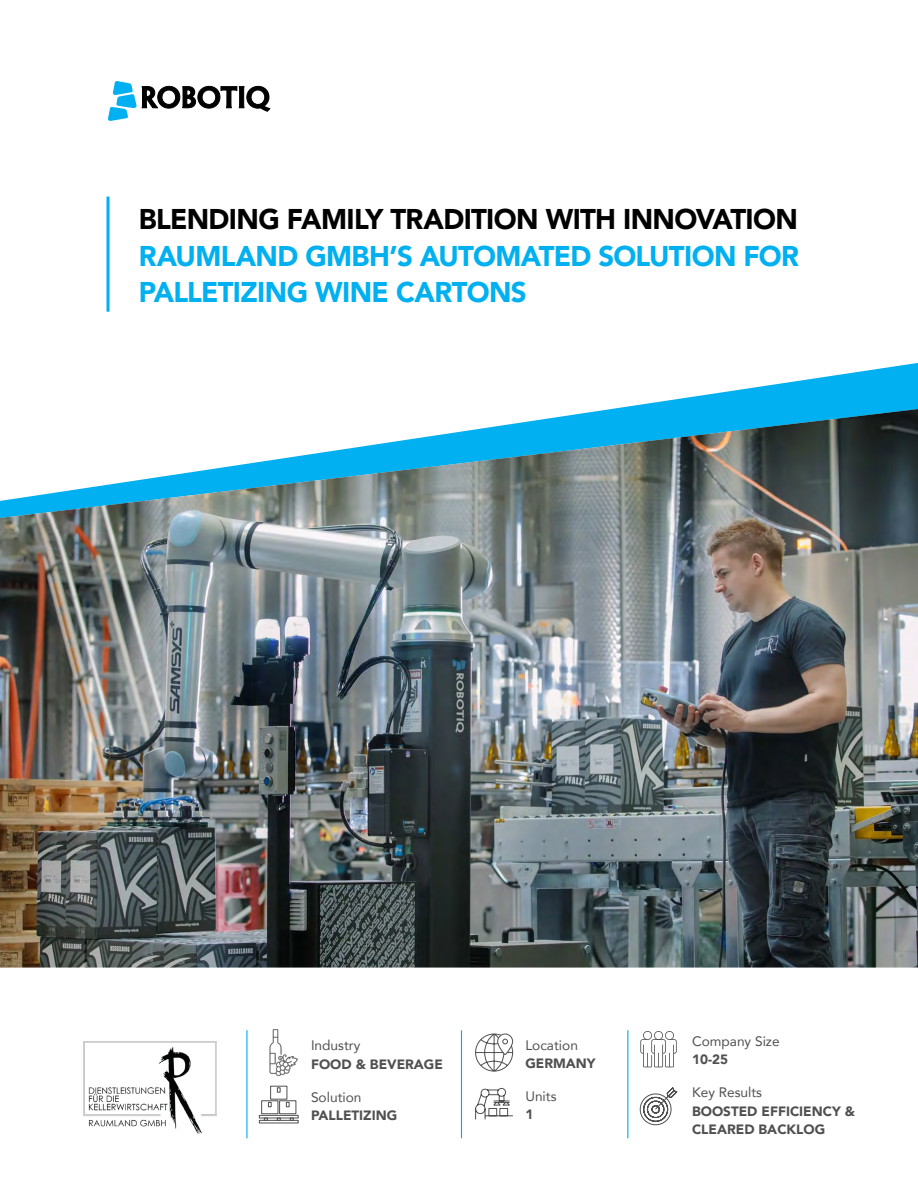
<style>
.page{position:relative;width:918px;height:1188px;background:#fff}
.page>*{position:absolute;margin:0;border:0;box-sizing:border-box;transform-origin:0 0}
.t1{font:900 28.5px/36.8px "Avenir";letter-spacing:-.025em;color:#00b0f0}
.t2{font:900 28.5px "Avenir";letter-spacing:-.025em;color:#000}
.t3{font:13.65px "Avenir";color:#505050}
.t4{font:900 13.5px/18.3px "Avenir";color:#505050}
</style>
<div class="page">
<svg style="left:612px;top:363px;width:306px;height:46px"></svg>
<img style="left:0;top:409px;width:918px;height:559px">
<svg style="left:108px;top:81px;width:162px;height:40px"></svg>
<svg style="left:106px;top:197px;width:4px;height:115px"></svg>
<hr style="left:627px;top:1030px;width:1px;height:108px;background:#00b0f0">
<svg style="left:640px;top:1031px;width:37px;height:36px"></svg>
<svg style="left:639px;top:1087px;width:39px;height:39px"></svg>
<hr style="left:461px;top:1030px;width:1px;height:108px;background:#00b0f0">
<svg style="left:475px;top:1088px;width:38px;height:32px"></svg>
<svg style="left:475px;top:1033px;width:38px;height:39px"></svg>
<div style="left:259px;top:1115px;width:40px;height:3px;border:1px solid #505050"></div>
<svg style="left:261px;top:1085px;width:36px;height:36px"></svg>
<hr style="left:246px;top:1030px;width:2px;height:108px;background:#00b0f0">
<img style="left:84px;top:1041px;width:132px;height:93px">
<img style="left:270px;top:1029px;width:28px;height:48px">
<h1 class="t2" style="left:139px;top:195px;width:661px">BLENDING FAMILY TRADITION WITH INNOVATION</h1>
<h1 class="t1" style="left:139px;top:237px;width:662px">RAUMLAND GMBH’S AUTOMATED SOLUTION FOR<br>PALLETIZING WINE CARTONS</h1>
<p class="t3" style="left:311px;top:1035px;width:51px">Industry</p>
<p class="t4" style="left:311px;top:1054px;width:133px">FOOD &amp; BEVERAGE</p>
<p class="t3" style="left:311px;top:1086px;width:52px">Solution</p>
<p class="t4" style="left:311px;top:1106px;width:88px">PALLETIZING</p>
<p class="t3" style="left:525px;top:1034px;width:54px">Location</p>
<p class="t4" style="left:525px;top:1054px;width:72px">GERMANY</p>
<p class="t3" style="left:525px;top:1085px;width:33px">Units</p>
<p class="t4" style="left:525px;top:1105px;width:9px">1</p>
<p class="t3" style="left:692px;top:1030px;width:89px">Company Size</p>
<p class="t4" style="left:692px;top:1050px;width:37px">10-25</p>
<p class="t3" style="left:692px;top:1082px;width:72px">Key Results</p>
<p class="t4" style="left:692px;top:1101px;width:164px">BOOSTED EFFICIENCY &amp;<br>CLEARED BACKLOG</p>
</div>
